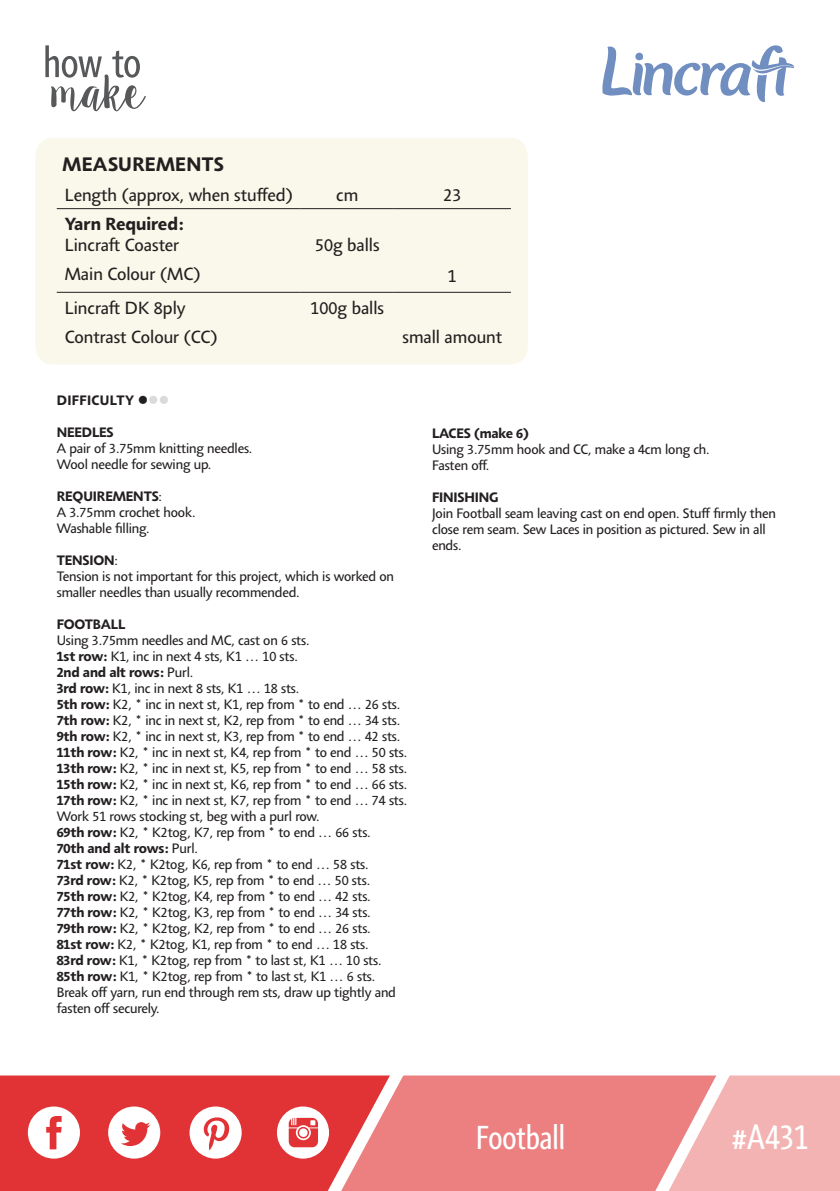
<style>
.page{position:relative;width:840px;height:1191px;background:#fff}
.page>*{position:absolute;margin:0;border:0;box-sizing:border-box;transform-origin:0 0}
.knitting_sub_heading{font:condensed 36.2px "Agilita LT Pro";color:#fff}
.knitting_sub_heading-2{font:condensed 34px "Agilita LT Pro";letter-spacing:-.005em;color:#fff}
.t1{font:700 20px "Agilita LT Pro";letter-spacing:.02em;color:#231f20}
.t2{font:18px "Agilita LT Pro";color:#231f20}
.t3{font:700 18px "Agilita LT Pro";color:#231f20}
.t4{font:14px/16px "Agilita LT Pro";letter-spacing:-.01em;color:#231f20}
.box_heading{font:700 14px "Agilita LT Pro";letter-spacing:-.01em;color:#231f20}
.box_heading-2{font:700 14px "Agilita LT Pro";letter-spacing:.025em;color:#231f20}
.s1{color:#d9dadc}
.s2{font-weight:400}
.s3{font-weight:700}
</style>
<div class="page">
<svg style="left:45px;top:45px;width:101px;height:66px"></svg>
<svg style="left:602px;top:45px;width:191px;height:57px"></svg>
<div style="left:0;top:1075px;width:277px;height:116px;background:#e13335"></div>
<div style="left:420px;top:1075px;width:209px;height:116px;background:#ec8081"></div>
<svg style="left:629px;top:1075px;width:210px;height:116px;background:#f2a9aa"></svg>
<svg style="left:189px;top:1106px;width:52px;height:52px"></svg>
<svg style="left:277px;top:1075px;width:143px;height:116px"></svg>
<svg style="left:28px;top:1106px;width:52px;height:52px"></svg>
<svg style="left:108px;top:1106px;width:52px;height:52px"></svg>
<div style="left:35px;top:138px;width:492px;height:226px;background:#f9f8ea;border-radius:18px"></div>
<hr style="left:57px;top:208px;width:243px;height:1px;background:#231f20">
<hr style="left:300px;top:208px;width:93px;height:1px;background:#231f20">
<hr style="left:393px;top:208px;width:117px;height:1px;background:#231f20">
<hr style="left:57px;top:292px;width:243px;height:1px;background:#231f20">
<hr style="left:300px;top:292px;width:93px;height:1px;background:#231f20">
<hr style="left:393px;top:292px;width:117px;height:1px;background:#231f20">
<p class="t1" style="left:62px;top:150px;width:163px">MEASUREMENTS</p>
<p class="t2" style="left:65px;top:182px;width:229px">Length (approx, when stuffed)</p>
<p class="t2" style="left:336px;top:182px;width:24px">cm</p>
<p class="t2" style="left:443px;top:182px;width:19px">23</p>
<p class="t3" style="left:65px;top:211px;width:120px">Yarn Required:</p>
<p class="t2" style="left:65px;top:232px;width:116px">Lincraft Coaster</p>
<p class="t2" style="left:315px;top:232px;width:66px">50g balls</p>
<p class="t2" style="left:65px;top:262px;width:137px">Main Colour (MC)</p>
<p class="t2" style="left:447px;top:264px;width:10px">1</p>
<p class="t2" style="left:65px;top:295px;width:122px">Lincraft DK 8ply</p>
<p class="t2" style="left:310px;top:295px;width:75px">100g balls</p>
<p class="t2" style="left:65px;top:324px;width:154px">Contrast Colour (CC)</p>
<p class="t2" style="left:402px;top:324px;width:101px">small amount</p>
<p class="box_heading-2" style="left:57px;top:390px;width:114px">DIFFICULTY ●<span class="s1">●●</span></p>
<p class="box_heading" style="left:57px;top:422px;width:58px">NEEDLES</p>
<p class="t4" style="left:57px;top:440px;width:197px">A pair of 3.75mm knitting needles.</p>
<p class="t4" style="left:57px;top:456px;width:156px">Wool needle for sewing up.</p>
<p class="box_heading" style="left:57px;top:486px;width:107px">REQUIREMENTS<span class="s2">:</span></p>
<p class="t4" style="left:57px;top:504px;width:140px">A 3.75mm crochet hook.</p>
<p class="t4" style="left:57px;top:520px;width:94px">Washable filling.</p>
<p class="box_heading" style="left:57px;top:550px;width:63px">TENSION<span class="s2">:</span></p>
<p class="t4" style="left:57px;top:568px;width:338px">Tension is not important for this project, which is worked on smaller needles than usually recommended.</p>
<p class="box_heading" style="left:57px;top:614px;width:70px">FOOTBALL</p>
<p class="t4" style="left:57px;top:632px;width:254px">Using 3.75mm needles and MC, cast on 6 sts.</p>
<p class="t4" style="left:57px;top:648px;width:242px"><span class="s3">1st row:</span> K1, inc in next 4 sts, K1 … 10 sts.</p>
<p class="box_heading" style="left:57px;top:662px;width:138px">2nd and alt rows: <span class="s2">Purl.</span></p>
<p class="t4" style="left:57px;top:680px;width:244px"><span class="s3">3rd row:</span> K1, inc in next 8 sts, K1 … 18 sts.</p>
<p class="t4" style="left:57px;top:696px;width:345px"><span class="s3">5th row:</span> K2, * inc in next st, K1, rep from * to end … 26 sts.</p>
<p class="t4" style="left:57px;top:712px;width:345px"><span class="s3">7th row:</span> K2, * inc in next st, K2, rep from * to end … 34 sts.</p>
<p class="t4" style="left:57px;top:728px;width:345px"><span class="s3">9th row:</span> K2, * inc in next st, K3, rep from * to end … 42 sts.</p>
<p class="t4" style="left:57px;top:744px;width:352px"><span class="s3">11th row:</span> K2, * inc in next st, K4, rep from * to end … 50 sts.</p>
<p class="t4" style="left:57px;top:760px;width:352px"><span class="s3">13th row:</span> K2, * inc in next st, K5, rep from * to end … 58 sts.</p>
<p class="t4" style="left:57px;top:776px;width:352px"><span class="s3">15th row:</span> K2, * inc in next st, K6, rep from * to end … 66 sts.</p>
<p class="t4" style="left:57px;top:792px;width:352px"><span class="s3">17th row:</span> K2, * inc in next st, K7, rep from * to end … 74 sts.</p>
<p class="t4" style="left:57px;top:808px;width:264px">Work 51 rows stocking st, beg with a purl row.</p>
<p class="t4" style="left:57px;top:824px;width:315px"><span class="s3">69th row:</span> K2, * K2tog, K7, rep from * to end … 66 sts.</p>
<p class="box_heading" style="left:57px;top:838px;width:143px">70th and alt rows: <span class="s2">Purl.</span></p>
<p class="t4" style="left:57px;top:856px;width:313px"><span class="s3">71st row:</span> K2, * K2tog, K6, rep from * to end … 58 sts.</p>
<p class="t4" style="left:57px;top:872px;width:315px"><span class="s3">73rd row:</span> K2, * K2tog, K5, rep from * to end … 50 sts.</p>
<p class="t4" style="left:57px;top:888px;width:315px"><span class="s3">75th row:</span> K2, * K2tog, K4, rep from * to end … 42 sts.</p>
<p class="t4" style="left:57px;top:904px;width:315px"><span class="s3">77th row:</span> K2, * K2tog, K3, rep from * to end … 34 sts.</p>
<p class="t4" style="left:57px;top:920px;width:315px"><span class="s3">79th row:</span> K2, * K2tog, K2, rep from * to end … 26 sts.</p>
<p class="t4" style="left:57px;top:936px;width:313px"><span class="s3">81st row:</span> K2, * K2tog, K1, rep from * to end … 18 sts.</p>
<p class="t4" style="left:57px;top:952px;width:326px"><span class="s3">83rd row:</span> K1, * K2tog, rep from * to last st, K1 … 10 sts.</p>
<p class="t4" style="left:57px;top:968px;width:320px"><span class="s3">85th row:</span> K1, * K2tog, rep from * to last st, K1 … 6 sts.</p>
<p class="t4" style="left:57px;top:984px;width:340px">Break off yarn, run end through rem sts, draw up tightly and fasten off securely.</p>
<p class="box_heading" style="left:432px;top:423px;width:98px">LACES (make 6)</p>
<p class="t4" style="left:432px;top:441px;width:279px">Using 3.75mm hook and CC, make a 4cm long ch.</p>
<p class="t4" style="left:432px;top:457px;width:59px">Fasten off.</p>
<p class="box_heading" style="left:432px;top:487px;width:68px">FINISHING</p>
<p class="t4" style="left:432px;top:505px;width:345px">Join Football seam leaving cast on end open. Stuff firmly then close rem seam. Sew Laces in position as pictured. Sew in all ends.</p>
<p class="knitting_sub_heading-2" style="left:475px;top:1113px;width:91px">Football</p>
<p class="knitting_sub_heading" style="left:731px;top:1111px;width:80px">#A431</p>
</div>
